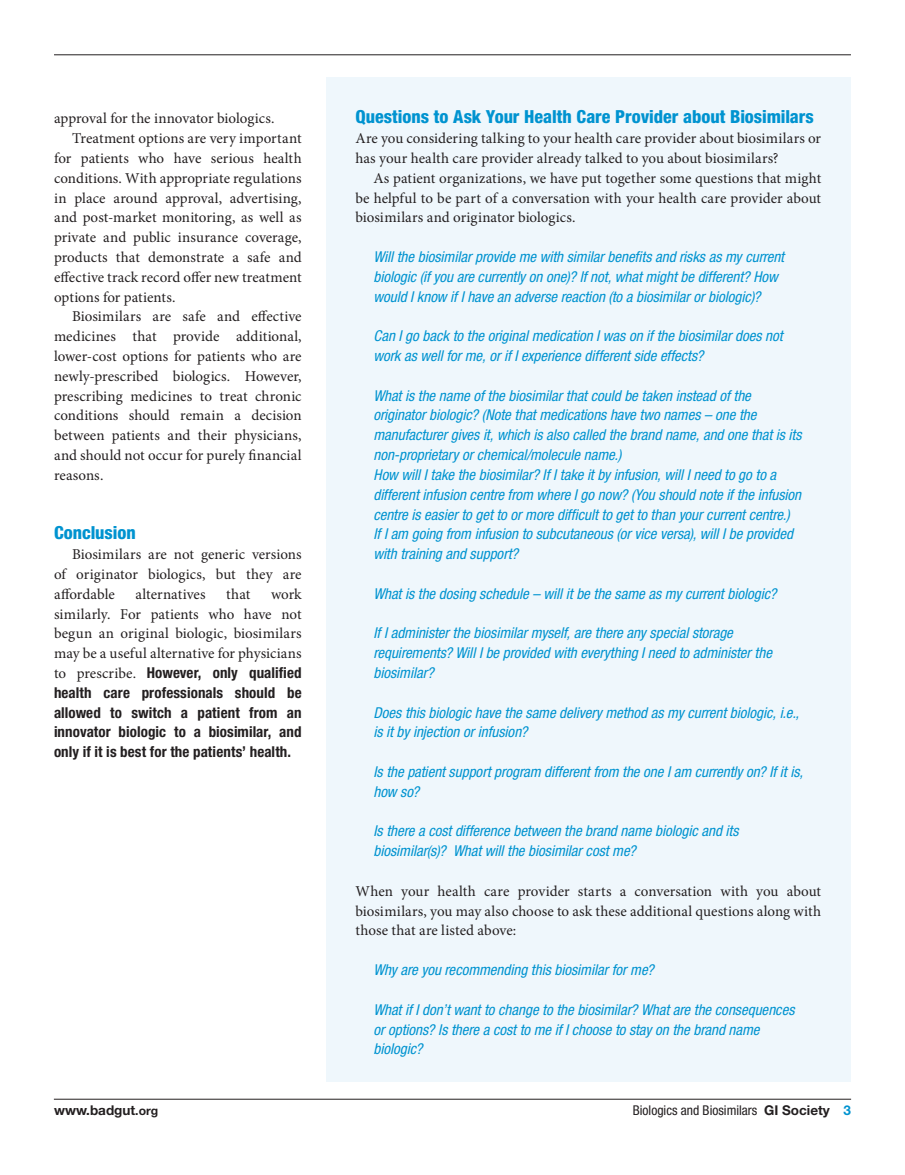
<style>
.page{position:relative;width:905px;height:1175px;background:#fff}
.page>*{position:absolute;margin:0;border:0;box-sizing:border-box;transform-origin:0 0}
.Heading{font:800 condensed 18px "Helvetica Neue LT Std";color:#0093d0}
.Body{font:italic condensed 15px/19.8px "Helvetica Neue LT Std";color:#0093d0}
.Body-2{font:15px/19.8px "Minion Pro";color:#231f20;text-align:justify}
.Body-3{font:700 condensed 15px/19.8px "Helvetica Neue LT Std";letter-spacing:.005em;color:#231f20;text-align:justify}
.t1{font:condensed 13.5px "Helvetica Neue LT Std";color:#231f20}
.t2{font:700 13.5px "Helvetica Neue LT Std";color:#231f20}
.s1{font-family:"Minion Pro";font-weight:400;font-stretch:normal}
.s2{font-size:12.15px}
.s3{font-weight:700;font-stretch:normal}
.s4{font-weight:700;font-stretch:normal;color:#0093d0}
</style>
<div class="page">
<hr style="left:54px;top:1098px;width:797px;height:1px;background:#231f20">
<hr style="left:54px;top:54px;width:796px;height:1px;background:#231f20">
<div style="left:326px;top:77px;width:524px;height:1004px;background:#eff7fc"></div>
<p class="Body-2" style="left:54px;top:109px;width:222px">approval for the innovator biologics.</p>
<p class="Body-2" style="left:54px;top:128px;width:249px;text-indent:18px">Treatment options are very important for patients who have serious health conditions. With appropriate regulations in place around approval, advertising, and post-market monitoring, as well as private and public insurance coverage, products that demonstrate a safe and effective track record offer new treatment options for patients.</p>
<p class="Body-2" style="left:54px;top:307px;width:249px;text-indent:18px">Biosimilars are safe and effective medicines that provide additional, lower-cost options for patients who are newly-prescribed biologics. However, prescribing medicines to treat chronic conditions should remain a decision between patients and their physicians, and should not occur for purely financial reasons.</p>
<p class="Heading" style="left:54px;top:522px;width:83px">Conclusion</p>
<p class="Body-2" style="left:54px;top:544px;width:249px;text-indent:18px">Biosimilars are not generic versions of originator biologics, but they are affordable</p>
<p class="Body-3" style="left:54px;top:583px;width:249px;text-indent:217px"><span class="s1">work similarly. For patients who have not begun an original biologic, biosimilars may be a useful alternative for physicians to prescribe.</span> However, only qualified health care professionals should be allowed to switch a patient from an innovator biologic to a biosimilar, and only if it is best for the patients’ health.</p>
<p class="Body-2" style="left:135px;top:584px;width:72px">alternatives</p>
<p class="Body-2" style="left:226px;top:584px;width:26px">that</p>
<p class="Heading" style="left:355px;top:106px;width:460px">Questions to Ask Your Health Care Provider about Biosimilars</p>
<p class="Body-2" style="left:355px;top:128px;width:467px">Are you considering talking to your health care provider about biosimilars or has your health care provider already talked to you about biosimilars?</p>
<p class="Body-2" style="left:355px;top:168px;width:467px;text-indent:18px">As patient organizations, we have put together some questions that might be helpful to be part of a conversation with your health care provider about biosimilars and originator biologics.</p>
<p class="Body" style="left:373px;top:247px;width:412px">Will the biosimilar provide me with similar benefits and risks as my current biologic (if you are currently on one)? If not, what might be different? How would I know if I have an adverse reaction (to a biosimilar or biologic)?</p>
<p class="Body" style="left:373px;top:326px;width:410px">Can I go back to the original medication I was on if the biosimilar does not work as well for me, or if I experience different side effects?</p>
<p class="Body" style="left:373px;top:386px;width:429px">What is the name of the biosimilar that could be taken instead of the originator biologic? (Note that medications have two names – one the manufacturer gives it, which is also called the brand name, and one that is its non-proprietary or chemical/molecule name.)</p>
<p class="Body" style="left:373px;top:465px;width:429px">How will I take the biosimilar? If I take it by infusion, will I need to go to a different infusion centre from where I go now? (You should note if the infusion centre is easier to get to or more difficult to get to than your current centre.)<br>If I am going from infusion to subcutaneous (or vice versa), will I be provided with training and support?</p>
<p class="Body" style="left:373px;top:584px;width:404px">What is the dosing schedule – will it be the same as my current biologic?</p>
<p class="Body" style="left:373px;top:623px;width:400px">If I administer the biosimilar myself, are there any special storage requirements? Will I be provided with everything I need to administer the biosimilar?</p>
<p class="Body" style="left:373px;top:702px;width:427px">Does this biologic have the same delivery method as my current biologic, i.e., is it by injection or infusion?</p>
<p class="Body" style="left:373px;top:762px;width:431px">Is the patient support program different from the one I am currently on? If it is, how so?</p>
<p class="Body" style="left:373px;top:821px;width:366px">Is there a cost difference between the brand name biologic and its biosimilar(s)? What will the biosimilar cost me?</p>
<p class="Body-2" style="left:355px;top:881px;width:467px">When your health care provider starts a conversation with you about biosimilars, you may also choose to ask these additional questions along with those that are listed above:</p>
<p class="Body" style="left:373px;top:960px;width:282px">Why are you recommending this biosimilar for me?</p>
<p class="Body" style="left:373px;top:999px;width:422px">What if I don’t want to change to the biosimilar? What are the consequences or options? Is there a cost to me if I choose to stay on the brand name biologic?</p>
<p class="t2" style="left:54px;top:1101px;width:106px">www.badgut<span class="s2">.org</span></p>
<p class="t1" style="left:633px;top:1102px;width:219px">Biologics and Biosimilars <span class="s3">GI Society</span> <span class="s4">3</span></p>
</div>
